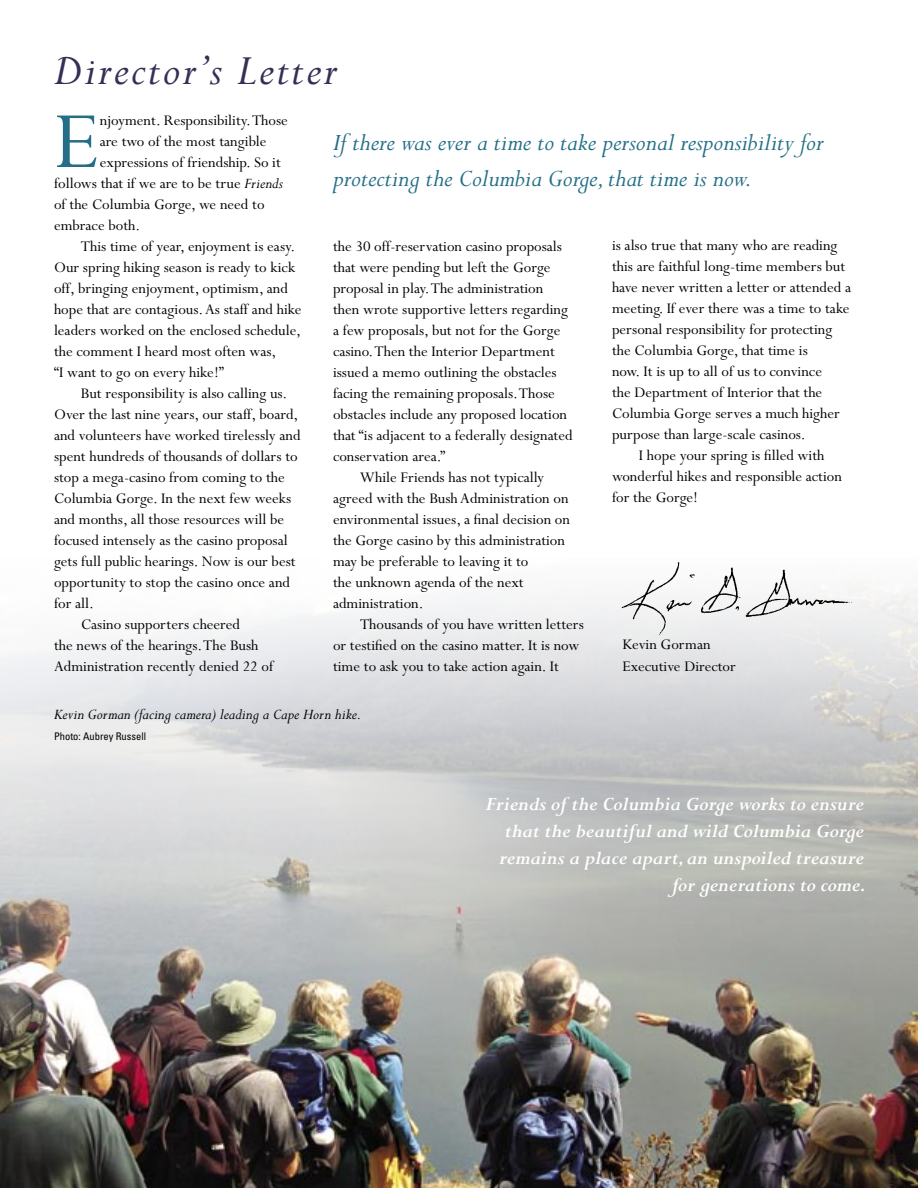
<style>
.page{position:relative;width:918px;height:1188px;background:#fff}
.page>*{position:absolute;margin:0;border:0;box-sizing:border-box;transform-origin:0 0}
.body_text_lead_para{font:89.85px "Perpetua";color:#246f87}
.headline_1{font:italic 48px "Perpetua";letter-spacing:.05em;color:#362f55}
.pull_quote{font:italic 27px/36px "Perpetua";color:#246f87}
.pull_quote-2{font:italic 700 21px/27px "Perpetua";color:#fff;text-align:right}
.body_text{font:16.5px/21px "Perpetua";color:#000}
.body_text_lead_para-2{font:16.5px "Perpetua";color:#000}
.t1{font:italic 16.5px "Perpetua";color:#000}
.gifts{font:13.5px "Perpetua SC";color:#000}
.photo_credit{font:condensed 10.5px "Univers";color:#000}
.s1{font-style:italic}
</style>
<div class="page">
<img style="left:0;top:1092px;width:918px;height:96px">
<img style="left:0;top:587px;width:918px;height:505px">
<img style="left:612px;top:562px;width:242px;height:85px">
<p class="headline_1" style="left:54px;top:46px;width:285px">Director’s Letter</p>
<p class="body_text_lead_para" style="left:54px;top:95px;width:47px">E</p>
<p class="body_text_lead_para-2" style="left:100px;top:112px;width:190px">njoyment. Responsibility. Those</p>
<p class="body_text_lead_para-2" style="left:100px;top:133px;width:168px">are two of the most tangible</p>
<p class="body_text_lead_para-2" style="left:100px;top:154px;width:183px">expressions of friendship. So it</p>
<p class="body_text_lead_para-2" style="left:54px;top:175px;width:230px">follows that if we are to be true <span class="s1">Friends</span></p>
<p class="body_text_lead_para-2" style="left:54px;top:196px;width:212px">of the Columbia Gorge, we need to</p>
<p class="body_text_lead_para-2" style="left:54px;top:217px;width:88px">embrace both.</p>
<p class="body_text" style="left:54px;top:236px;width:249px;text-indent:27px">This time of year, enjoyment is easy.<br>Our spring hiking season is ready to kick off, bringing enjoyment, optimism, and hope that are contagious. As staff and hike leaders worked on the enclosed schedule, the comment I heard most often was,<br>“I want to go on every hike!”</p>
<p class="body_text" style="left:54px;top:383px;width:248px;text-indent:27px">But responsibility is also calling us.<br>Over the last nine years, our staff, board, and volunteers have worked tirelessly and spent hundreds of thousands of dollars to stop a mega-casino from coming to the Columbia Gorge. In the next few weeks and months, all those resources will be focused intensely as the casino proposal gets full public hearings. Now is our best opportunity to stop the casino once and for all.</p>
<p class="body_text" style="left:54px;top:614px;width:221px;text-indent:27px">Casino supporters cheered<br>the news of the hearings. The Bush<br>Administration recently denied 22 of</p>
<p class="pull_quote" style="left:333px;top:125px;width:492px">If there was ever a time to take personal responsibility for protecting the Columbia Gorge, that time is now.</p>
<p class="body_text" style="left:333px;top:236px;width:241px">the 30 off-reservation casino proposals that were pending but left the Gorge proposal in play. The administration then wrote supportive letters regarding a few proposals, but not for the Gorge casino. Then the Interior Department issued a memo outlining the obstacles facing the remaining proposals. Those obstacles include any proposed location that “is adjacent to a federally designated conservation area.”</p>
<p class="body_text" style="left:333px;top:467px;width:239px;text-indent:27px">While Friends has not typically agreed with the Bush Administration on environmental issues, a final decision on the Gorge casino by this administration may be preferable to leaving it to<br>the unknown agenda of the next administration.</p>
<p class="body_text" style="left:333px;top:614px;width:253px;text-indent:27px">Thousands of you have written letters or testified on the casino matter. It is now time to ask you to take action again. It</p>
<p class="body_text" style="left:612px;top:236px;width:241px">is also true that many who are reading this are faithful long-time members but have never written a letter or attended a meeting. If ever there was a time to take personal responsibility for protecting the Columbia Gorge, that time is<br>now. It is up to all of us to convince<br>the Department of Interior that the Columbia Gorge serves a much higher purpose than large-scale casinos.</p>
<p class="body_text" style="left:612px;top:446px;width:231px;text-indent:27px">I hope your spring is filled with wonderful hikes and responsible action for the Gorge!</p>
<p class="body_text" style="left:622px;top:635px;width:90px">Kevin Gorman</p>
<p class="body_text" style="left:622px;top:656px;width:115px">Executive Director</p>
<p class="t1" style="left:54px;top:706px;width:309px">Kevin Gorman (facing camera) leading a Cape Horn hike.</p>
<p class="photo_credit" style="left:54px;top:730px;width:94px">Photo: Aubrey Russell</p>
<p class="pull_quote-2" style="left:485px;top:791px;width:382px">Friends of the Columbia Gorge works to ensure that the beautiful and wild Columbia Gorge remains a place apart, an unspoiled treasure for generations to come.</p>
<p class="gifts" style="left:888px;top:1142px;width:8px">3</p>
</div>
